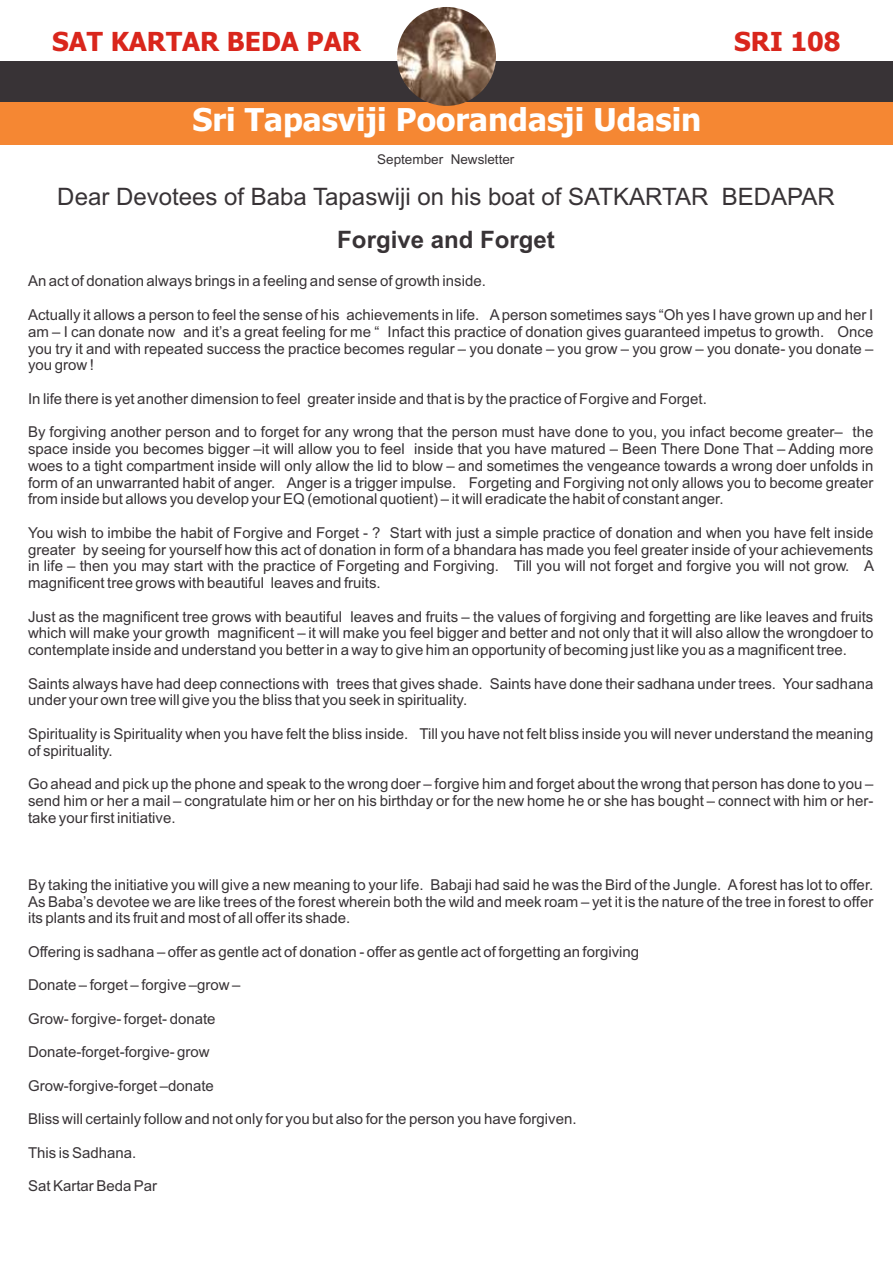
<style>
.page{position:relative;width:893px;height:1263px;background:#fff}
.page>*{position:absolute;margin:0;border:0;box-sizing:border-box;transform-origin:0 0}
.t1{font:700 31.5px "Tahoma";color:#fff}
.t2{font:700 26.25px "Tahoma";color:#d9261c}
.t3{font:24px "Arial";color:#383336}
.t4{font:700 24px "Arial";color:#383336}
.t5{font:15px/16.8px "Arial";color:#383336;text-align:justify}
.t6{font:13.5px "Arial";color:#383336}
</style>
<div class="page">
<div style="left:0;top:62px;width:893px;height:40px;background:#383336"></div>
<div style="left:0;top:102px;width:893px;height:43px;background:#f58733"></div>
<img style="left:397px;top:7px;width:99px;height:99px;border-radius:50%">
<h2 class="t2" style="left:52px;top:31px;width:310px">SAT KARTAR BEDA PAR</h2>
<h2 class="t2" style="left:734px;top:31px;width:108px">SRI 108</h2>
<h1 class="t1" style="left:192px;top:106px;width:510px">Sri Tapasviji Poorandasji Udasin</h1>
<p class="t6" style="left:377px;top:155px;width:139px">September Newsletter</p>
<h3 class="t3" style="left:57px;top:187px;width:779px">Dear Devotees of Baba Tapaswiji on his boat of SATKARTAR BEDAPAR</h3>
<h3 class="t4" style="left:337px;top:230px;width:219px">Forgive and Forget</h3>
<p class="t5" style="left:28px;top:274px;width:459px">An act of donation always brings in a feeling and sense of growth inside.</p>
<p class="t5" style="left:28px;top:308px;width:847px">Actually it allows a person to feel the sense of his achievements in life. Aperson sometimes says “Oh yes I have grown up and her I am – I can donate now and it’s a great feeling for me “ Infact this practice of donation gives guaranteed impetus to growth. Once you try it and with repeated success the practice becomes regular – you donate – you grow – you grow – you donate- you donate – you grow !</p>
<p class="t5" style="left:28px;top:391px;width:680px">In life there is yet another dimension to feel greater inside and that is by the practice of Forgive and Forget.</p>
<p class="t5" style="left:28px;top:425px;width:847px">By forgiving another person and to forget for any wrong that the person must have done to you, you infact become greater– the space inside you becomes bigger –it will allow you to feel inside that you have matured – Been There Done That – Adding more woes to a tight compartment inside will only allow the lid to blow – and sometimes the vengeance towards a wrong doer unfolds in form of an unwarranted habit of anger. Anger is a trigger impulse. Forgeting and Forgiving not only allows you to become greater from inside but allows you develop your EQ (emotional quotient) – it will eradicate the habit of constant anger.</p>
<p class="t5" style="left:28px;top:526px;width:848px">You wish to imbibe the habit of Forgive and Forget - ? Start with just a simple practice of donation and when you have felt inside greater by seeing for yourself how this act of donation in form of a bhandara has made you feel greater inside of your achievements in life – then you may start with the practice of Forgeting and Forgiving. Till you will not forget and forgive you will not grow. A magnificent tree grows with beautiful leaves and fruits.</p>
<p class="t5" style="left:28px;top:609px;width:847px">Just as the magnificent tree grows with beautiful leaves and fruits – the values of forgiving and forgetting are like leaves and fruits which will make your growth magnificent – it will make you feel bigger and better and not only that it will also allow the wrongdoer to contemplate inside and understand you better in a way to give him an opportunity of becoming just like you as a magnificent tree.</p>
<p class="t5" style="left:28px;top:676px;width:847px">Saints always have had deep connections with trees that gives shade. Saints have done their sadhana under trees. Your sadhana under your own tree will give you the bliss that you seek in spirituality.</p>
<p class="t5" style="left:28px;top:727px;width:847px">Spirituality is Spirituality when you have felt the bliss inside. Till you have not felt bliss inside you will never understand the meaning of spirituality.</p>
<p class="t5" style="left:28px;top:777px;width:847px">Go ahead and pick up the phone and speak to the wrong doer – forgive him and forget about the wrong that person has done to you – send him or her a mail – congratulate him or her on his birthday or for the new home he or she has bought – connect with him or her&shy;take your first initiative.</p>
<p class="t5" style="left:28px;top:877px;width:847px">By taking the initiative you will give a new meaning to your life. Babaji had said he was the Bird of the Jungle. Aforest has lot to offer.<br>As Baba’s devotee we are like trees of the forest wherein both the wild and meek roam – yet it is the nature of the tree in forest to offer its plants and its fruit and most of all offer its shade.</p>
<p class="t5" style="left:28px;top:944px;width:613px">Offering is sadhana – offer as gentle act of donation - offer as gentle act of forgetting an forgiving</p>
<p class="t5" style="left:28px;top:978px;width:214px">Donate – forget – forgive –grow –</p>
<p class="t5" style="left:28px;top:1011px;width:189px">Grow- forgive- forget- donate</p>
<p class="t5" style="left:28px;top:1045px;width:183px">Donate-forget-forgive- grow</p>
<p class="t5" style="left:28px;top:1078px;width:187px">Grow-forgive-forget –donate</p>
<p class="t5" style="left:28px;top:1112px;width:550px">Bliss will certainly follow and not only for you but also for the person you have forgiven.</p>
<p class="t5" style="left:28px;top:1146px;width:110px">This is Sadhana.</p>
<p class="t5" style="left:28px;top:1179px;width:131px">Sat Kartar Beda Par</p>
</div>
